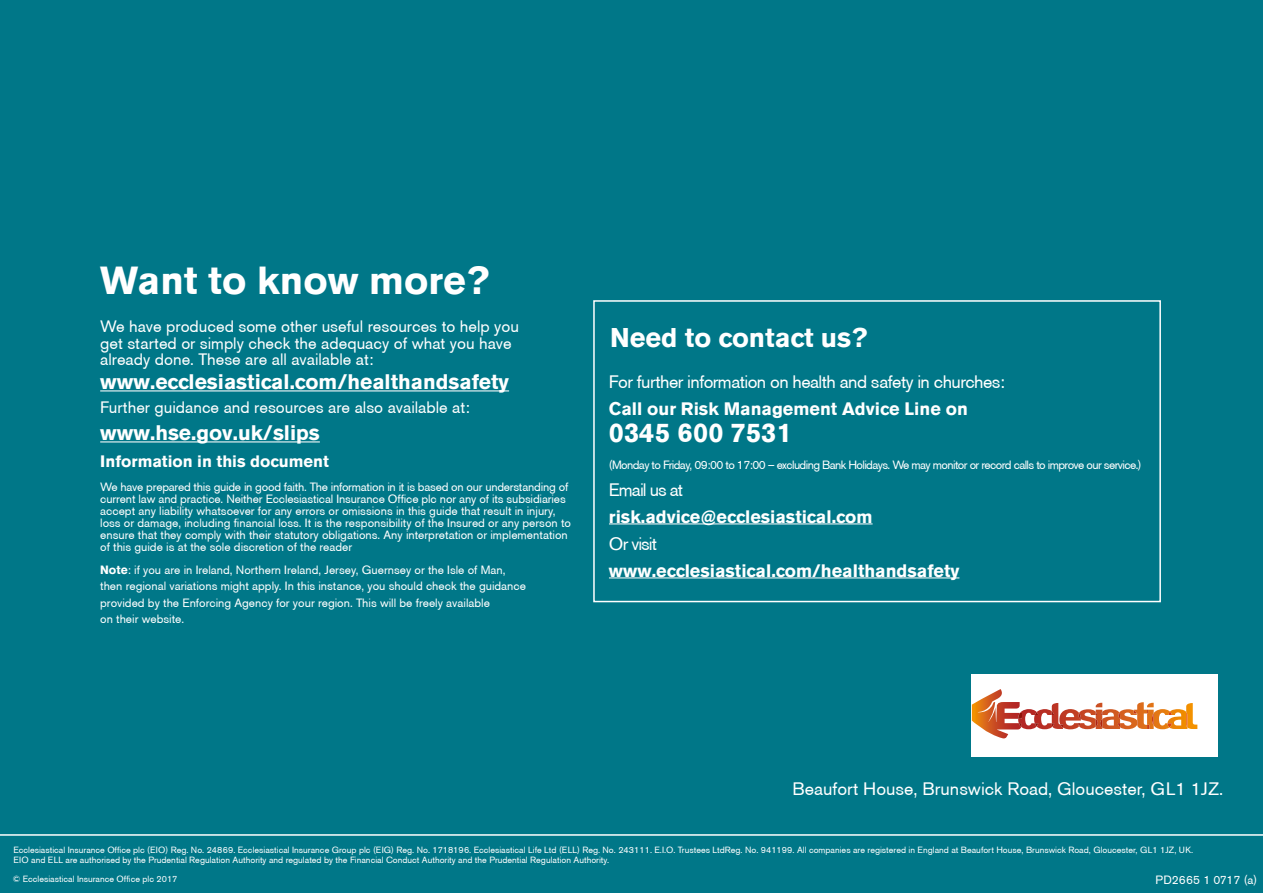
<style>
.page{position:relative;width:1263px;height:893px;background:#078}
.page>*{position:absolute;margin:0;border:0;box-sizing:border-box;transform-origin:0 0}
.t1{font:700 39px "Berthold Akzidenz Grotesk BE";color:#fff}
.t2{font:700 27px "Berthold Akzidenz Grotesk BE";color:#fff}
.t3{font:700 21px "Berthold Akzidenz Grotesk BE";color:#fff}
.t4{font:700 18px "Berthold Akzidenz Grotesk BE";color:#fff}
.t5{font:18px "Berthold Akzidenz Grotesk BE";letter-spacing:-.03em;color:#fff}
.t6{font:18px "Berthold Akzidenz Grotesk BE";color:#fff}
.t7{font:18px "Berthold Akzidenz Grotesk BE";letter-spacing:-.05em;color:#fff}
.t8{font:16.5px/16.5px "Berthold Akzidenz Grotesk BE";color:#fff}
.t9{font:700 16.5px "Berthold Akzidenz Grotesk BE";color:#fff}
.t10{font:12px/12px "Berthold Akzidenz Grotesk BE";color:#fff}
.t11{font:12px "Berthold Akzidenz Grotesk BE";letter-spacing:-.05em;color:#fff}
.t12{font:9px/10.8px "Berthold Akzidenz Grotesk BE";color:#fff}
.s1{font-weight:700}
</style>
<div class="page">
<hr style="left:100px;top:390px;width:409px;height:1px;background:#fff">
<hr style="left:100px;top:441px;width:220px;height:1px;background:#fff">
<hr style="left:0;top:834px;width:1263px;height:2px;background:#fff">
<div style="left:971px;top:674px;width:247px;height:83px;background:#fff"></div>
<svg style="left:972px;top:689px;width:225px;height:49px"></svg>
<div style="left:593px;top:300px;width:568px;height:302px;border:2px solid #fff"></div>
<hr style="left:609px;top:523px;width:264px;height:1px;background:#fff">
<hr style="left:609px;top:577px;width:350px;height:1px;background:#fff">
<h1 class="t1" style="left:100px;top:258px;width:391px">Want to know more?</h1>
<h3 class="t8" style="left:100px;top:318px;width:420px">We have produced some other useful resources to help you get started or simply check the adequacy of what you have already done. These are all available at:</h3>
<h3 class="t3" style="left:100px;top:370px;width:410px">www.ecclesiastical.com/healthandsafety</h3>
<h3 class="t8" style="left:100px;top:399px;width:371px">Further guidance and resources are also available at:</h3>
<h3 class="t3" style="left:100px;top:421px;width:221px">www.hse.gov.uk/slips</h3>
<h3 class="t9" style="left:100px;top:452px;width:230px">Information in this document</h3>
<p class="t10" style="left:100px;top:481px;width:472px">We have prepared this guide in good faith. The information in it is based on our understanding of current law and practice. Neither Ecclesiastical Insurance Office plc nor any of its subsidiaries accept any liability whatsoever for any errors or omissions in this guide that result in injury, loss or damage, including financial loss. It is the responsibility of the Insured or any person to ensure that they comply with their statutory obligations. Any interpretation or implementation of this guide is at the sole discretion of the reader</p>
<p class="t10" style="left:100px;top:561px;width:427px;line-height:16.5px"><span class="s1">Note</span>: if you are in Ireland, Northern Ireland, Jersey, Guernsey or the Isle of Man, then regional variations might apply. In this instance, you should check the guidance provided by the Enforcing Agency for your region. This will be freely available<br>on their website.</p>
<h2 class="t2" style="left:610px;top:322px;width:259px">Need to contact us?</h2>
<h3 class="t5" style="left:609px;top:371px;width:397px">For further information on health and safety in churches:</h3>
<h3 class="t4" style="left:609px;top:398px;width:360px">Call our Risk Management Advice Line on</h3>
<h2 class="t2" style="left:609px;top:417px;width:184px">0345 600 7531</h2>
<p class="t11" style="left:609px;top:457px;width:534px">(Monday to Friday, 09:00 to 17:00 – excluding Bank Holidays. We may monitor or record calls to improve our service.)</p>
<h3 class="t7" style="left:609px;top:479px;width:76px">Email us at</h3>
<h3 class="t4" style="left:609px;top:506px;width:265px">risk.advice@ecclesiastical.com</h3>
<h3 class="t5" style="left:609px;top:533px;width:50px">Or visit</h3>
<h3 class="t4" style="left:609px;top:560px;width:352px">www.ecclesiastical.com/healthandsafety</h3>
<h3 class="t6" style="left:792px;top:778px;width:432px">Beaufort House, Brunswick Road, Gloucester, GL1 1JZ.</h3>
<p class="t12" style="left:13px;top:844px;width:1181px">Ecclesiastical Insurance Office plc (EIO) Reg. No. 24869. Ecclesiastical Insurance Group plc (EIG) Reg. No. 1718196. Ecclesiastical Life Ltd (ELL) Reg. No. 243111. E.I.O. Trustees LtdReg. No. 941199. All companies are registered in England at Beaufort House, Brunswick Road, Gloucester, GL1 1JZ, UK.<br>EIO and ELL are authorised by the Prudential Regulation Authority and regulated by the Financial Conduct Authority and the Prudential Regulation Authority.</p>
<p class="t12" style="left:13px;top:873px;width:166px">© Ecclesiastical Insurance Office plc 2017</p>
<p class="t10" style="left:1155px;top:874px;width:103px">PD2665 1 0717 (a)</p>
</div>
